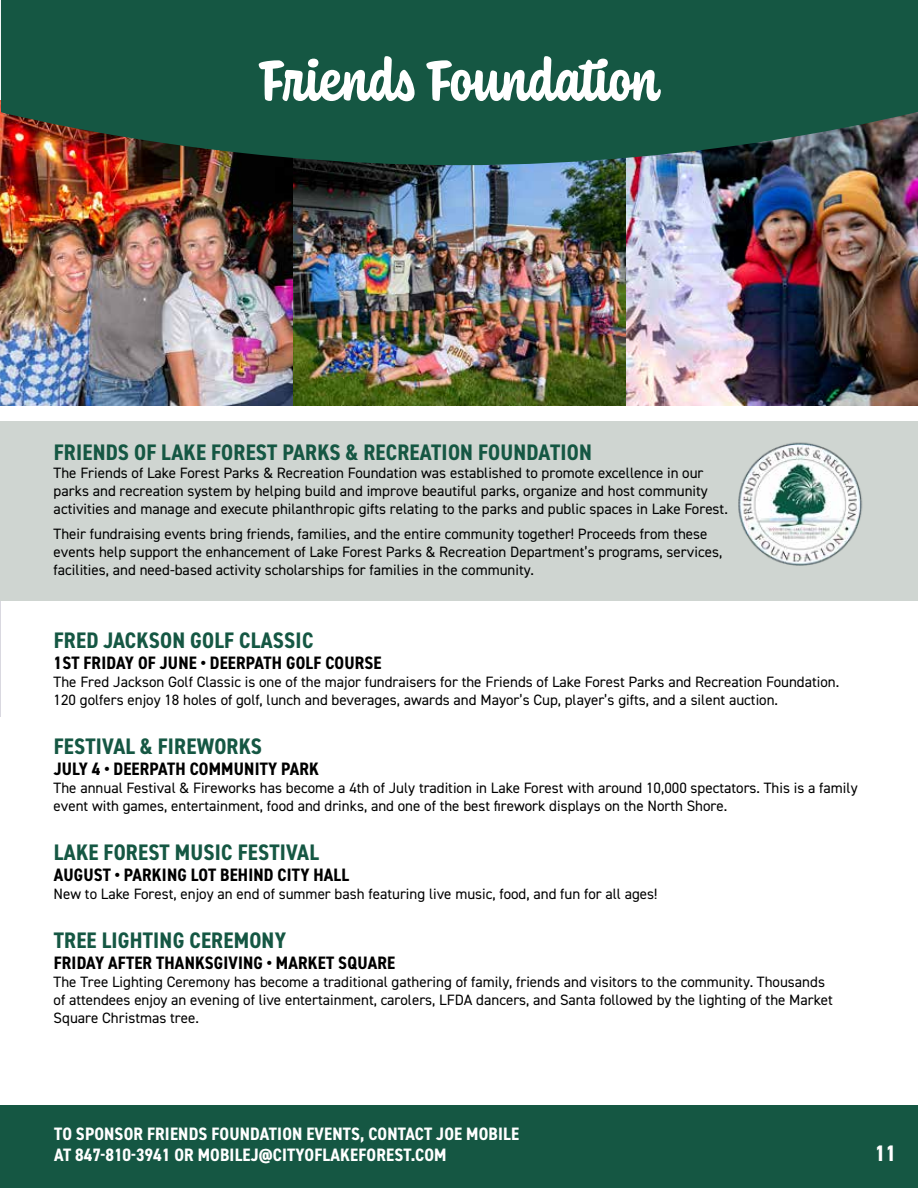
<style>
.page{position:relative;width:918px;height:1188px;background:#fff}
.page>*{position:absolute;margin:0;border:0;box-sizing:border-box;transform-origin:0 0}
.t1{font:700 60px "Coniferous";letter-spacing:-.01em;color:#fff}
.t2{font:700 condensed 22.5px "DIN2014";letter-spacing:.01em;color:#155743}
.t3{font:700 condensed 22.5px "DIN2014";color:#fff}
.t4{font:700 condensed 18px "DIN2014";letter-spacing:.01em;color:#000}
.t5{font:700 condensed 18px/21px "DIN2014";letter-spacing:.01em;color:#fff}
.t6{font:15px/18px "DIN2014";color:#000}
</style>
<div class="page">
<img style="left:0;top:100px;width:293px;height:305px">
<img style="left:626px;top:165px;width:292px;height:240px">
<img style="left:293px;top:165px;width:333px;height:240px">
<svg style="left:1px;top:0;width:917px;height:165px;background:#1d5442"></svg>
<hr style="left:0;top:421px;width:1px;height:296px;background:#d9d8e0">
<div style="left:0;top:421px;width:918px;height:179px;background:#cfd5d1"></div>
<div style="left:0;top:1105px;width:918px;height:83px;background:#155743"></div>
<img style="left:738px;top:442px;width:125px;height:124px">
<h1 class="t1" style="left:258px;top:39px;width:403px">Friends Foundation</h1>
<h2 class="t2" style="left:54px;top:438px;width:540px">FRIENDS OF LAKE FOREST PARKS &amp; RECREATION FOUNDATION</h2>
<p class="t6" style="left:54px;top:464px;width:676px">The Friends of Lake Forest Parks &amp; Recreation Foundation was established to promote excellence in our parks and recreation system by helping build and improve beautiful parks, organize and host community activities and manage and execute philanthropic gifts relating to the parks and public spaces in Lake Forest.</p>
<p class="t6" style="left:54px;top:525px;width:670px">Their fundraising events bring friends, families, and the entire community together! Proceeds from these events help support the enhancement of Lake Forest Parks &amp; Recreation Department’s programs, services, facilities, and need-based activity scholarships for families in the community.</p>
<h2 class="t2" style="left:54px;top:626px;width:261px">FRED JACKSON GOLF CLASSIC</h2>
<p class="t4" style="left:54px;top:651px;width:330px">1ST FRIDAY OF JUNE • DEERPATH GOLF COURSE</p>
<p class="t6" style="left:54px;top:673px;width:787px">The Fred Jackson Golf Classic is one of the major fundraisers for the Friends of Lake Forest Parks and Recreation Foundation.<br>120 golfers enjoy 18 holes of golf, lunch and beverages, awards and Mayor’s Cup, player’s gifts, and a silent auction.</p>
<h2 class="t2" style="left:54px;top:731px;width:210px">FESTIVAL &amp; FIREWORKS</h2>
<p class="t4" style="left:54px;top:757px;width:267px">JULY 4 • DEERPATH COMMUNITY PARK</p>
<p class="t6" style="left:54px;top:779px;width:806px">The annual Festival &amp; Fireworks has become a 4th of July tradition in Lake Forest with around 10,000 spectators. This is a family event with games, entertainment, food and drinks, and one of the best firework displays on the North Shore.</p>
<h2 class="t2" style="left:54px;top:837px;width:267px">LAKE FOREST MUSIC FESTIVAL</h2>
<p class="t4" style="left:54px;top:863px;width:297px">AUGUST • PARKING LOT BEHIND CITY HALL</p>
<p class="t6" style="left:54px;top:884px;width:605px">New to Lake Forest, enjoy an end of summer bash featuring live music, food, and fun for all ages!</p>
<h2 class="t2" style="left:54px;top:925px;width:234px">TREE LIGHTING CEREMONY</h2>
<p class="t4" style="left:54px;top:950px;width:343px">FRIDAY AFTER THANKSGIVING • MARKET SQUARE</p>
<p class="t6" style="left:54px;top:972px;width:781px">The Tree Lighting Ceremony has become a traditional gathering of family, friends and visitors to the community. Thousands of attendees enjoy an evening of live entertainment, carolers, LFDA dancers, and Santa followed by the lighting of the Market<br>Square Christmas tree.</p>
<p class="t5" style="left:54px;top:1124px;width:466px">TO SPONSOR FRIENDS FOUNDATION EVENTS, CONTACT JOE MOBILE<br>AT 847-810-3941 OR MOBILEJ@CITYOFLAKEFOREST.COM</p>
<h2 class="t3" style="left:875px;top:1139px;width:23px">11</h2>
</div>
